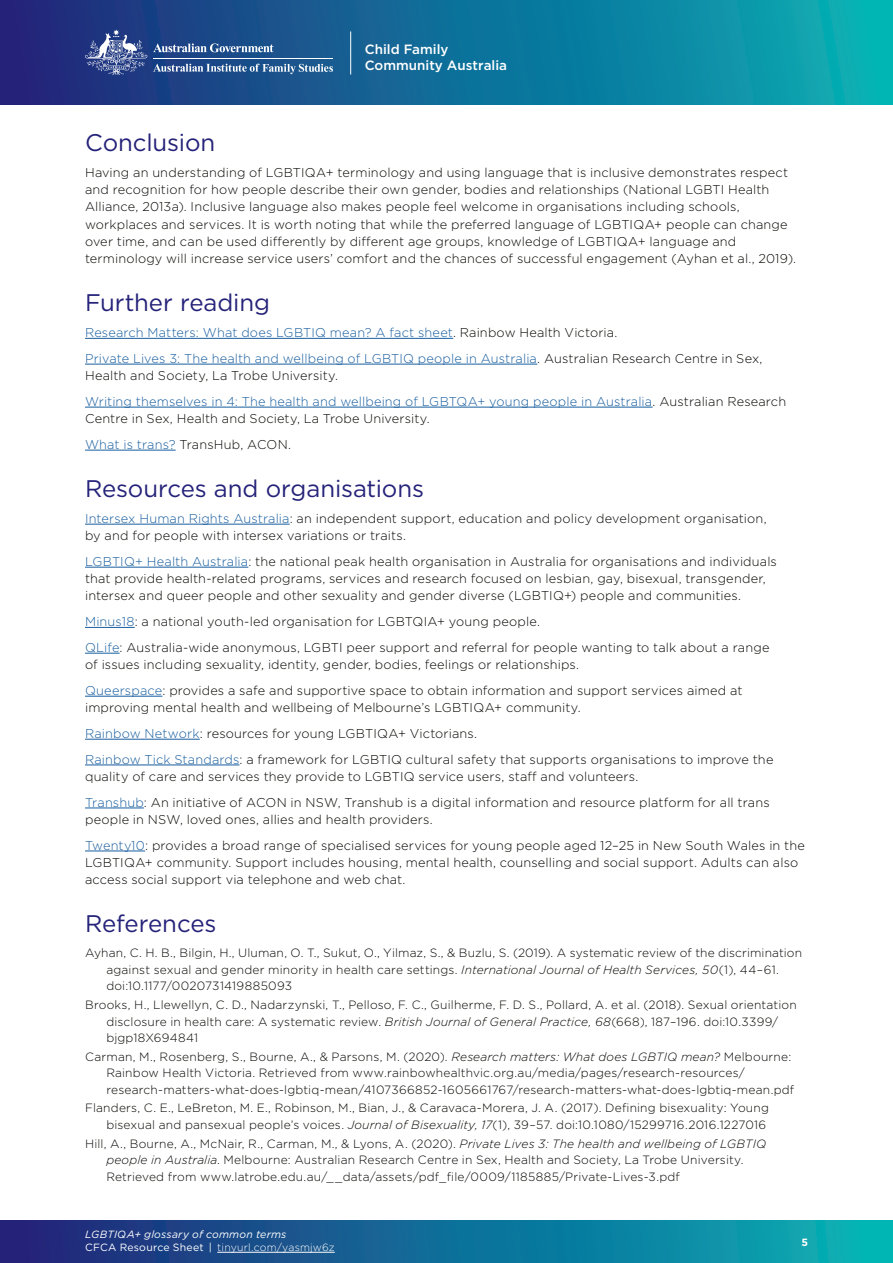
<style>
.page{position:relative;width:893px;height:1263px;background:#fff}
.page>*{position:absolute;margin:0;border:0;box-sizing:border-box;transform-origin:0 0}
.Heading_1{font:24px "Gotham";letter-spacing:-.005em;color:#252279}
.t1{font:500 13.35px/15.1px "Gotham";color:#fff}
.Body_Text{font:300 12.75px/17.2px "Gotham";letter-spacing:.01em;color:#060802}
.Body_Text-2{font:300 12.75px/17.2px "Gotham";letter-spacing:.01em;color:#175d9e}
.References{font:300 12px/16.5px "Gotham";letter-spacing:.015em;color:#060802}
.t2{font:italic 10.5px/13.5px "Gotham";letter-spacing:.02em;color:#fff}
.t3{font:700 10.5px "Gotham";color:#fff}
.s1{color:#060802}
.s2{color:#175d9e}
.s3{font-style:italic}
.s4{font-style:normal}
.s5{font-weight:300;font-style:normal}
</style>
<div class="page">
<div style="left:0;top:0;width:893px;height:104px;background:linear-gradient(to right,#212579,#04b1b5)"></div>
<svg style="left:153px;top:43px;width:120px;height:9px"></svg>
<svg style="left:85px;top:29px;width:62px;height:46px;background:#51649c"></svg>
<hr style="left:153px;top:58px;width:180px;height:1px;background:#fff">
<svg style="left:153px;top:64px;width:180px;height:10px;background:#5a7eaa"></svg>
<hr style="left:350px;top:31px;width:1px;height:43px;background:#fff">
<div style="left:0;top:1220px;width:893px;height:43px;background:linear-gradient(to right,#212379,#04b4b6)"></div>
<hr style="left:217px;top:1252px;width:118px;height:1px;background:#fff">
<hr style="left:85px;top:338px;width:368px;height:1px;background:#175d9e">
<hr style="left:85px;top:364px;width:452px;height:1px;background:#175d9e">
<hr style="left:85px;top:407px;width:568px;height:1px;background:#175d9e">
<hr style="left:85px;top:450px;width:91px;height:1px;background:#175d9e">
<hr style="left:85px;top:524px;width:205px;height:1px;background:#175d9e">
<hr style="left:85px;top:567px;width:163px;height:1px;background:#175d9e">
<hr style="left:85px;top:627px;width:50px;height:1px;background:#175d9e">
<hr style="left:85px;top:653px;width:35px;height:1px;background:#175d9e">
<hr style="left:85px;top:696px;width:77px;height:1px;background:#175d9e">
<hr style="left:85px;top:739px;width:115px;height:1px;background:#175d9e">
<hr style="left:85px;top:765px;width:155px;height:1px;background:#175d9e">
<hr style="left:85px;top:808px;width:59px;height:1px;background:#175d9e">
<hr style="left:85px;top:851px;width:60px;height:1px;background:#175d9e">
<p class="t1" style="left:365px;top:42px;width:144px">Child Family<br>Community Australia</p>
<p class="Heading_1" style="left:85px;top:127px;width:132px">Conclusion</p>
<p class="Body_Text" style="left:85px;top:163px;width:713px">Having an understanding of LGBTIQA+ terminology and using language that is inclusive demonstrates respect and recognition for how people describe their own gender, bodies and relationships (National LGBTI Health Alliance, 2013a). Inclusive language also makes people feel welcome in organisations including schools, workplaces and services. It is worth noting that while the preferred language of LGBTIQA+ people can change over time, and can be used differently by different age groups, knowledge of LGBTIQA+ language and terminology will increase service users’ comfort and the chances of successful engagement (Ayhan et al., 2019).</p>
<p class="Heading_1" style="left:85px;top:287px;width:186px">Further reading</p>
<p class="Body_Text-2" style="left:85px;top:324px;width:534px">Research Matters: What does LGBTIQ mean? A fact sheet<span class="s1">. Rainbow Health Victoria.</span></p>
<p class="Body_Text" style="left:85px;top:349px;width:679px"><span class="s2">Private Lives 3: The health and wellbeing of LGBTIQ people in Australia</span>. Australian Research Centre in Sex,<br>Health and Society, La Trobe University.</p>
<p class="Body_Text-2" style="left:85px;top:392px;width:703px">Writing themselves in 4: The health and wellbeing of LGBTQA+ young people in Australia<span class="s1">. Australian Research<br>Centre in Sex, Health and Society, La Trobe University.</span></p>
<p class="Body_Text" style="left:85px;top:435px;width:208px"><span class="s2">What is trans?</span> TransHub, ACON.</p>
<p class="Heading_1" style="left:85px;top:473px;width:340px">Resources and organisations</p>
<p class="Body_Text" style="left:85px;top:509px;width:683px"><span class="s2">Intersex Human Rights Australia</span>: an independent support, education and policy development organisation, by and for people with intersex variations or traits.</p>
<p class="Body_Text" style="left:85px;top:552px;width:693px"><span class="s2">LGBTIQ+ Health Australia</span>: the national peak health organisation in Australia for organisations and individuals that provide health-related programs, services and research focused on lesbian, gay, bisexual, transgender, intersex and queer people and other sexuality and gender diverse (LGBTIQ+) people and communities.</p>
<p class="Body_Text" style="left:85px;top:613px;width:456px"><span class="s2">Minus18</span>: a national youth-led organisation for LGBTQIA+ young people.</p>
<p class="Body_Text" style="left:85px;top:638px;width:686px"><span class="s2">QLife</span>: Australia-wide anonymous, LGBTI peer support and referral for people wanting to talk about a range of issues including sexuality, identity, gender, bodies, feelings or relationships.</p>
<p class="Body_Text" style="left:85px;top:681px;width:659px"><span class="s2">Queerspace</span>: provides a safe and supportive space to obtain information and support services aimed at improving mental health and wellbeing of Melbourne’s LGBTIQA+ community.</p>
<p class="Body_Text" style="left:85px;top:724px;width:394px"><span class="s2">Rainbow Network</span>: resources for young LGBTIQA+ Victorians.</p>
<p class="Body_Text" style="left:85px;top:750px;width:690px"><span class="s2">Rainbow Tick Standards</span>: a framework for LGBTIQ cultural safety that supports organisations to improve the quality of care and services they provide to LGBTIQ service users, staff and volunteers.</p>
<p class="Body_Text" style="left:85px;top:793px;width:686px"><span class="s2">Transhub</span>: An initiative of ACON in NSW, Transhub is a digital information and resource platform for all trans people in NSW, loved ones, allies and health providers.</p>
<p class="Body_Text" style="left:85px;top:836px;width:721px"><span class="s2">Twenty10</span>: provides a broad range of specialised services for young people aged 12–25 in New South Wales in the<br>LGBTIQA+ community. Support includes housing, mental health, counselling and social support. Adults can also access social support via telephone and web chat.</p>
<p class="Heading_1" style="left:85px;top:908px;width:133px">References</p>
<p class="References" style="left:106px;top:945px;width:697px;text-indent:-21px">Ayhan, C. H. B., Bilgin, H., Uluman, O. T., Sukut, O., Yilmaz, S., &amp; Buzlu, S. (2019). A systematic review of the discrimination against sexual and gender minority in health care settings. <span class="s3">International Journal of Health Services, 50</span>(1), 44–61. doi:10.1177/0020731419885093</p>
<p class="References" style="left:106px;top:996px;width:692px;text-indent:-21px">Brooks, H., Llewellyn, C. D., Nadarzynski, T., Pelloso, F. C., Guilherme, F. D. S., Pollard, A. et al. (2018). Sexual orientation disclosure in health care: A systematic review. <span class="s3">British Journal of General Practice, 68</span>(668), 187–196. doi:10.3399/ bjgp18X694841</p>
<p class="References" style="left:106px;top:1048px;width:689px;text-indent:-21px">Carman, M., Rosenberg, S., Bourne, A., &amp; Parsons, M. (2020). <span class="s3">Research matters: What does LGBTIQ mean?</span> Melbourne:<br>Rainbow Health Victoria. Retrieved from www.rainbowhealthvic.org.au/media/pages/research-resources/ research‑matters-what-does-lgbtiq-mean/4107366852-1605661767/research-matters-what-does-lgbtiq-mean.pdf</p>
<p class="References" style="left:85px;top:1099px;width:685px;text-align:right">Flanders, C. E., LeBreton, M. E., Robinson, M., Bian, J., &amp; Caravaca-Morera, J. A. (2017). Defining bisexuality: Young bisexual and pansexual people’s voices. <span class="s3">Journal of Bisexuality, 17</span>(1), 39–57. doi:10.1080/15299716.2016.1227016</p>
<p class="References" style="left:106px;top:1135px;width:661px;text-indent:-21px">Hill, A., Bourne, A., McNair, R., Carman, M., &amp; Lyons, A. (2020). <span class="s3">Private Lives 3: The health and wellbeing of LGBTIQ people in Australia</span>. Melbourne: Australian Research Centre in Sex, Health and Society, La Trobe University.<br>Retrieved from www.latrobe.edu.au/__data/assets/pdf_file/0009/1185885/Private-Lives-3.pdf</p>
<p class="t2" style="left:85px;top:1227px;width:251px">LGBTIQA+ glossary of common terms<br><span class="s4">CFCA Resource Sheet |</span> <span class="s5">tinyurl.com/yasmjw6z</span></p>
<p class="t3" style="left:801px;top:1235px;width:8px">5</p>
</div>
